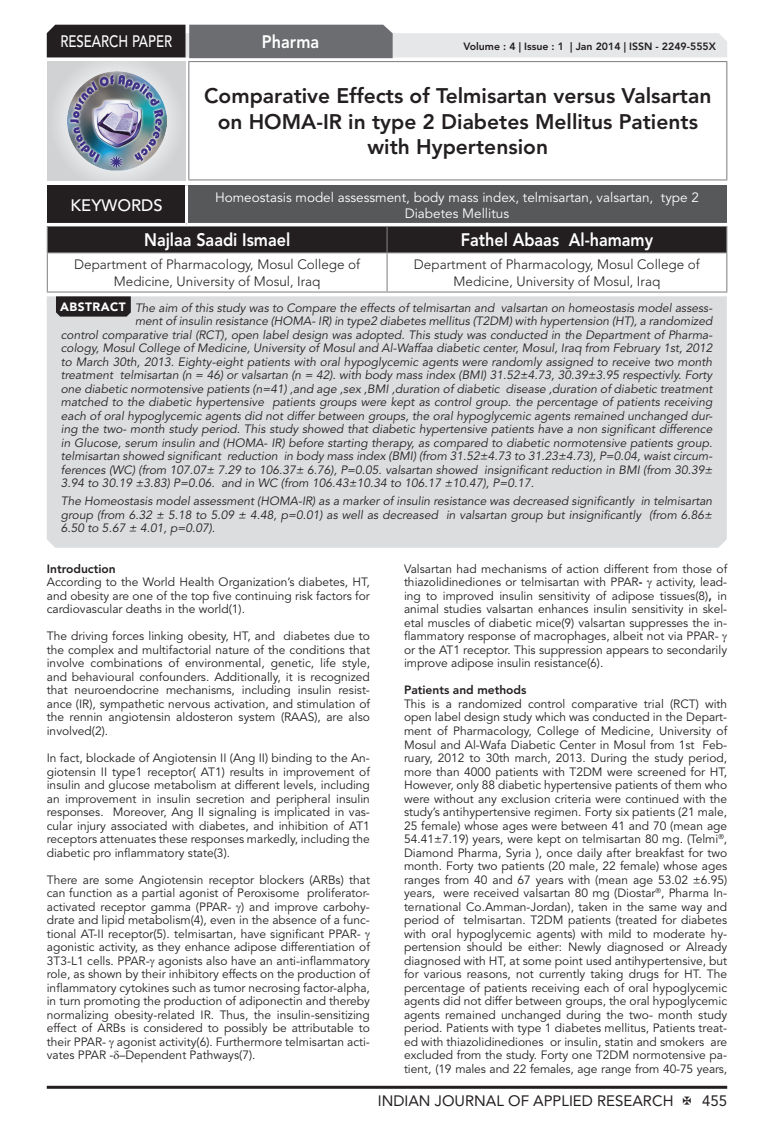
<style>
.page{position:relative;width:774px;height:1136px;background:#fff}
.page>*{position:absolute;margin:0;border:0;box-sizing:border-box;transform-origin:0 0}
.Articles_Head{font:800 21px/25.2px "Avenir LT Std";color:#231f20;text-align:center}
.Author_Name{font:800 18px "Avenir LT Std";color:#fff;scale:.9 1}
.Subject_Name{font:800 18px "Avenir LT Std";color:#fff;scale:.9 1}
.Address{font:500 16.5px "Avenir LT Std";color:#fff;scale:.8 1}
.Address-2{font:500 16.5px "Avenir LT Std";color:#fff}
.t1{font:15px "Avenir LT Std";color:#231f20}
.Address-3{font:300 13.5px/16.2px "Avenir LT Std";color:#231f20;text-align:center}
.Address-4{font:13.5px/16.2px "Avenir LT Std";color:#fff;text-align:center}
.Body_Text{font:12px/13.5px "Avenir LT Std";color:#231f20;text-align:justify}
.Body_Text-2{font:italic 12px/13.5px "Avenir LT Std";color:#231f20;text-align:justify}
.Bold{font:800 12px "Avenir LT Std";color:#231f20}
.t2{font:900 12px "Avenir LT Std";letter-spacing:.04em;color:#fff}
.t3{font:800 10.5px "Avenir LT Std";color:#231f20}
.s1{font-weight:800}
</style>
<div class="page">
<hr style="left:47px;top:1085px;width:680px;height:3px;background:#231f20">
<div style="left:48px;top:62px;width:137px;height:118px;background:linear-gradient(to right,#d9dadc,#d8d9db)"></div>
<img style="left:68px;top:71px;width:99px;height:100px">
<svg style="left:47px;top:25px;width:680px;height:33px;background:#9e9e9f"></svg>
<hr style="left:188px;top:61px;width:539px;height:1px;background:#808285">
<hr style="left:188px;top:62px;width:1px;height:117px;background:#808285">
<hr style="left:726px;top:62px;width:1px;height:117px;background:#808285">
<hr style="left:188px;top:179px;width:539px;height:1px;background:#808285">
<div style="left:47px;top:226px;width:680px;height:26px;background:#231f20"></div>
<hr style="left:47px;top:252px;width:340px;height:1px;background:#808285">
<hr style="left:47px;top:253px;width:1px;height:38px;background:#808285">
<hr style="left:387px;top:252px;width:340px;height:1px;background:#808285">
<hr style="left:386px;top:253px;width:2px;height:38px;background:#808285">
<hr style="left:726px;top:253px;width:1px;height:38px;background:#808285">
<hr style="left:47px;top:291px;width:340px;height:1px;background:#808285">
<hr style="left:387px;top:291px;width:340px;height:1px;background:#808285">
<div style="left:47px;top:185px;width:139px;height:39px;background:#231f20"></div>
<div style="left:186px;top:185px;width:541px;height:39px;background:#57585a"></div>
<hr style="left:185px;top:185px;width:3px;height:38px;background:#fff">
<hr style="left:47px;top:223px;width:139px;height:3px;background:#fff">
<hr style="left:186px;top:223px;width:541px;height:3px;background:#fff">
<div style="left:47px;top:296px;width:680px;height:251px;background:#dcdddf"></div>
<svg style="left:56px;top:296px;width:75px;height:20px"></svg>
<h3 class="Address" style="left:60px;top:32px;width:141px">RESEARCH PAPER</h3>
<p class="Subject_Name" style="left:262px;top:31px;width:65px">Pharma</p>
<p class="t3" style="left:463px;top:41px;width:254px">Volume : 4 | Issue : 1 | Jan 2014 | ISSN - 2249-555X</p>
<p class="Articles_Head" style="left:204px;top:84px;width:509px">Comparative Effects of Telmisartan versus Valsartan on HOMA-IR in type 2 Diabetes Mellitus Patients with Hypertension</p>
<p class="Address-2" style="left:71px;top:196px;width:94px">KEYWORDS</p>
<p class="Address-4" style="left:215px;top:189px;width:485px">Homeostasis model assessment, body mass index, telmisartan, valsartan, type 2<br>Diabetes Mellitus</p>
<p class="Author_Name" style="left:144px;top:229px;width:164px">Najlaa Saadi Ismael</p>
<p class="Author_Name" style="left:461px;top:229px;width:215px">Fathel Abaas Al-hamamy</p>
<p class="Address-3" style="left:74px;top:257px;width:287px">Department of Pharmacology, Mosul College of<br>Medicine, University of Mosul, Iraq</p>
<p class="Address-3" style="left:414px;top:257px;width:287px">Department of Pharmacology, Mosul College of<br>Medicine, University of Mosul, Iraq</p>
<p class="t2" style="left:60px;top:300px;width:67px">ABSTRACT</p>
<p class="Body_Text-2" style="left:135px;top:301px;width:579px">The aim of this study was to Compare the effects of telmisartan and valsartan on homeostasis model assess-</p>
<p class="Body_Text-2" style="left:135px;top:315px;width:579px">ment of insulin resistance (HOMA- IR) in type2 diabetes mellitus (T2DM) with hypertension (HT), a randomized</p>
<p class="Body_Text-2" style="left:61px;top:328px;width:653px">control comparative trial (RCT), open label design was adopted. This study was conducted in the Department of Pharma-</p>
<p class="Body_Text-2" style="left:61px;top:342px;width:653px">cology, Mosul College of Medicine, University of Mosul and Al-Waffaa diabetic center, Mosul, Iraq from February 1st, 2012</p>
<p class="Body_Text-2" style="left:61px;top:355px;width:653px">to March 30th, 2013. Eighty-eight patients with oral hypoglycemic agents were randomly assigned to receive two month</p>
<p class="Body_Text-2" style="left:61px;top:369px;width:653px">treatment telmisartan (n = 46) or valsartan (n = 42). with body mass index (BMI) 31.52±4.73, 30.39±3.95 respectivly. Forty</p>
<p class="Body_Text-2" style="left:61px;top:382px;width:653px">one diabetic normotensive patients (n=41) ,and age ,sex ,BMI ,duration of diabetic disease ,duration of diabetic treatment</p>
<p class="Body_Text-2" style="left:61px;top:396px;width:653px">matched to the diabetic hypertensive patients groups were kept as control group. the percentage of patients receiving</p>
<p class="Body_Text-2" style="left:61px;top:409px;width:653px">each of oral hypoglycemic agents did not differ between groups, the oral hypoglycemic agents remained unchanged dur-</p>
<p class="Body_Text-2" style="left:61px;top:423px;width:653px">ing the two- month study period. This study showed that diabetic hypertensive patients have a non significant difference</p>
<p class="Body_Text-2" style="left:61px;top:436px;width:653px">in Glucose, serum insulin and (HOMA- IR) before starting therapy, as compared to diabetic normotensive patients group.</p>
<p class="Body_Text-2" style="left:61px;top:450px;width:653px">telmisartan showed significant reduction in body mass index (BMI) (from 31.52±4.73 to 31.23±4.73), P=0.04, waist circum-</p>
<p class="Body_Text-2" style="left:61px;top:463px;width:653px">ferences (WC) (from 107.07± 7.29 to 106.37± 6.76), P=0.05. valsartan showed insignificant reduction in BMI (from 30.39±</p>
<p class="Body_Text-2" style="left:61px;top:477px;width:475px">3.94 to 30.19 ±3.83) P=0.06. and in WC (from 106.43±10.34 to 106.17 ±10.47), P=0.17.</p>
<p class="Body_Text-2" style="left:61px;top:494px;width:653px">The Homeostasis model assessment (HOMA-IR) as a marker of insulin resistance was decreased significantly in telmisartan group (from 6.32 ± 5.18 to 5.09 ± 4.48, p=0.01) as well as decreased in valsartan group but insignificantly (from 6.86± 6.50 to 5.67 ± 4.01, p=0.07).</p>
<p class="Bold" style="left:47px;top:561px;width:70px">Introduction</p>
<p class="Body_Text" style="left:47px;top:575px;width:325px">According to the World Health Organization’s diabetes, HT, and obesity are one of the top five continuing risk factors for cardiovascular deaths in the world(1).</p>
<p class="Body_Text" style="left:47px;top:629px;width:325px">The driving forces linking obesity, HT, and diabetes due to the complex and multifactorial nature of the conditions that involve combinations of environmental, genetic, life style, and behavioural confounders. Additionally, it is recognized that neuroendocrine mechanisms, including insulin resist&shy;ance (IR), sympathetic nervous activation, and stimulation of the rennin angiotensin aldosteron system (RAAS), are also involved(2).</p>
<p class="Body_Text" style="left:47px;top:751px;width:325px">In fact, blockade of Angiotensin II (Ang II) binding to the An&shy;giotensin II type1 receptor( AT1) results in improvement of insulin and glucose metabolism at different levels, including an improvement in insulin secretion and peripheral insulin responses. Moreover, Ang II signaling is implicated in vas&shy;cular injury associated with diabetes, and inhibition of AT1 receptors attenuates these responses markedly, including the diabetic pro inflammatory state(3).</p>
<p class="Body_Text" style="left:47px;top:872px;width:325px;text-align:left">There are some Angiotensin receptor blockers (ARBs) that can function as a partial agonist of Peroxisome proliferator&shy;activated receptor gamma (PPAR- ) and improve carbohy&shy;drate and lipid metabolism(4), even in the absence of a func&shy;tional AT-II receptor(5). telmisartan, have significant PPAR&shy;agonistic activity, as they enhance adipose differentiation of 3T3-L1 cells. PPAR- agonists also have an anti-inflammatory role, as shown by their inhibitory effects on the production of inflammatory cytokines such as tumor necrosing factor-alpha, in turn promoting the production of adiponectin and thereby normalizing obesity-related IR. Thus, the insulin-sensitizing effect of ARBs is considered to possibly be attributable to their PPAR- agonist activity(6). Furthermore telmisartan acti&shy;vates PPAR - –Dependent Pathways(7).</p>
<p class="Body_Text" style="left:404px;top:562px;width:325px;text-align:left">Valsartan had mechanisms of action different from those of thiazolidinediones or telmisartan with PPAR<span class="s1">-</span> activity, lead&shy;ing to improved insulin sensitivity of adipose tissues(8)<span class="s1">,</span> in animal studies valsartan enhances insulin sensitivity in skel&shy;etal muscles of diabetic mice(9) valsartan suppresses the in&shy;flammatory response of macrophages, albeit not via PPAR&shy;or the AT1 receptor. This suppression appears to secondarily improve adipose insulin resistance(6).</p>
<p class="Bold" style="left:404px;top:683px;width:124px">Patients and methods</p>
<p class="Body_Text" style="left:404px;top:697px;width:325px">This is a randomized control comparative trial (RCT) with open label design study which was conducted in the Depart&shy;ment of Pharmacology, College of Medicine, University of Mosul and Al-Wafa Diabetic Center in Mosul from 1st Feb&shy;ruary, 2012 to 30th march, 2013. During the study period, more than 4000 patients with T2DM were screened for HT, However, only 88 diabetic hypertensive patients of them who were without any exclusion criteria were continued with the study’s antihypertensive regimen. Forty six patients (21 male, 25 female) whose ages were between 41 and 70 (mean age 54.41±7.19) years, were kept on telmisartan 80 mg. (Telmi<sup>®</sup>, Diamond Pharma, Syria ), once daily after breakfast for two month. Forty two patients (20 male, 22 female) whose ages ranges from 40 and 67 years with (mean age 53.02 ±6.95) years, were received valsartan 80 mg (Diostar<sup>®</sup>, Pharma In&shy;ternational Co.Amman-Jordan), taken in the same way and period of telmisartan. T2DM patients (treated for diabetes with oral hypoglycemic agents) with mild to moderate hy&shy;pertension should be either: Newly diagnosed or Already diagnosed with HT, at some point used antihypertensive, but for various reasons, not currently taking drugs for HT. The percentage of patients receiving each of oral hypoglycemic agents did not differ between groups, the oral hypoglycemic agents remained unchanged during the two- month study period. Patients with type 1 diabetes mellitus, Patients treat&shy;ed with thiazolidinediones or insulin, statin and smokers are excluded from the study. Forty one T2DM normotensive pa&shy;tient, (19 males and 22 females, age range from 40-75 years,</p>
<p class="t1" style="left:378px;top:1091px;width:297px">INDIAN JOURNAL OF APPLIED RESEARCH</p>
<p class="t1" style="left:702px;top:1091px;width:27px">455</p>
</div>
